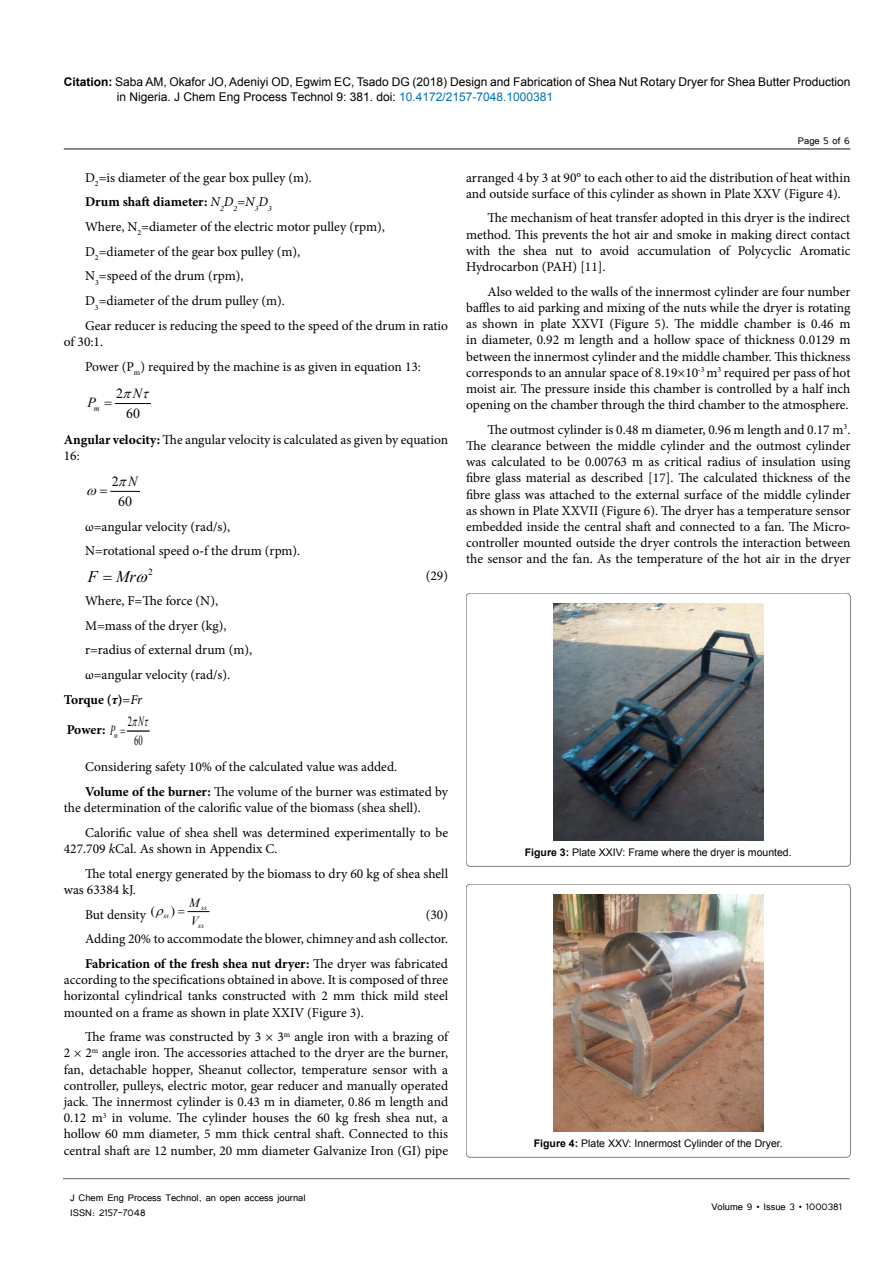
<style>
.page{position:relative;width:893px;height:1263px;background:#fff}
.page>*{position:absolute;margin:0;border:0;box-sizing:border-box;transform-origin:0 0}
.t1{font:italic 16.2px "Times New Roman";color:#000}
.t2{font:13.95px/19.6px "Times New Roman";color:#000}
.t3{font:italic 13.95px "Times New Roman";color:#000}
.t4{font:13.8px/19.5px "Times New Roman";color:#000;text-align:center;scale:.62 1}
.t5{font:13.8px "Times New Roman";color:#000}
.t6{font:italic 13.8px "Times New Roman";color:#000}
.heading_3{font:13.5px/16.2px "Minion Pro";color:#000}
.t7{font:700 13.5px "Minion Pro";letter-spacing:-.005em;color:#000}
.t8{font:12.6px "Times New Roman";color:#000}
.t9{font:italic 12.6px/17.9px "Times New Roman";color:#000}
.t10{font:12px/15px "Arial";color:#000}
.t11{font:12px/14.4px "Tunga";color:#000}
.t12{font:10.5px "Arial";color:#000}
.t13{font:9.3px "Times New Roman";color:#000}
.t14{font:italic 7.95px "Times New Roman";color:#000}
.t15{font:italic 7.95px "Times New Roman";color:#000;scale:.62 1}
.t16{font:italic 7.35px "Times New Roman";color:#000}
.s1{font-weight:700}
.s2{color:#0072bc}
.s3{font-weight:400;font-style:italic}
.s4{font-style:italic}
.s5{font-weight:400}
.s6{font-family:"Times New Roman";font-weight:400;font-style:italic;font-size:13.8px}
</style>
<div class="page">
<hr style="left:64px;top:148px;width:786px;height:2px;background:#636466">
<hr style="left:63px;top:1178px;width:787px;height:1px;background:#636466">
<hr style="left:115px;top:403px;width:35px;height:1px;background:#000">
<div style="left:466px;top:593px;width:384px;height:273px;border:1px solid #010000;border-radius:4px"></div>
<img style="left:553px;top:603px;width:210px;height:237px">
<div style="left:466px;top:884px;width:384px;height:273px;border:1px solid #010000;border-radius:4px"></div>
<img style="left:553px;top:894px;width:210px;height:237px">
<svg style="left:110px;top:490px;width:29px;height:2px"></svg>
<svg style="left:127px;top:730px;width:22px;height:2px"></svg>
<svg style="left:187px;top:911px;width:22px;height:2px"></svg>
<p class="t10" style="left:117px;top:74px;width:735px;text-indent:-53px"><span class="s1">Citation:</span> Saba AM, Okafor JO, Adeniyi OD, Egwim EC, Tsado DG (2018) Design and Fabrication of Shea Nut Rotary Dryer for Shea Butter Production in Nigeria. J Chem Eng Process Technol 9: 381. doi: <span class="s2">10.4172/2157-7048.1000381</span></p>
<p class="heading_3" style="left:85px;top:169px;width:228px">D<sub>2</sub>=is diameter of the gear box pulley (m).</p>
<p class="t7" style="left:85px;top:192px;width:188px">Drum shaft diameter: <span class="s3">N</span><sub>2</sub><span class="s3">D</span><sub>2</sub><span class="s3">=N</span><sub>3</sub><span class="s3">D</span><sub>3</sub></p>
<p class="heading_3" style="left:85px;top:219px;width:301px">Where, N<sub>2</sub>=diameter of the electric motor pulley (rpm),</p>
<p class="heading_3" style="left:85px;top:243px;width:217px">D<sub>2</sub>=diameter of the gear box pulley (m),</p>
<p class="heading_3" style="left:85px;top:268px;width:160px">N<sub>3</sub>=speed of the drum (rpm),</p>
<p class="heading_3" style="left:85px;top:293px;width:201px">D<sub>3</sub>=diameter of the drum pulley (m).</p>
<p class="heading_3" style="left:64px;top:317px;width:386px;text-indent:21px">Gear reducer is reducing the speed to the speed of the drum in ratio of 30:1.</p>
<p class="heading_3" style="left:85px;top:358px;width:337px">Power (P<sub>m</sub>) required by the machine is as given in equation 13:</p>
<p class="t5" style="left:116px;top:384px;width:8px">2</p>
<p class="t5" style="left:126px;top:404px;width:15px">60</p>
<p class="t6" style="left:133px;top:384px;width:11px">N</p>
<p class="t6" style="left:88px;top:393px;width:10px">P</p>
<p class="heading_3" style="left:64px;top:432px;width:386px"><span class="s1">Angular velocity:</span> The angular velocity is calculated as given by equation<br>16:</p>
<p class="t2" style="left:118px;top:471px;width:15px;text-indent:-7px">2<br>60</p>
<p class="t14" style="left:94px;top:402px;width:7px">m</p>
<p class="t3" style="left:128px;top:472px;width:11px">N</p>
<p class="heading_3" style="left:85px;top:518px;width:147px">ω=angular velocity (rad/s),</p>
<p class="heading_3" style="left:85px;top:543px;width:217px">N=rotational speed o<span class="s1">-</span>f the drum (rpm).</p>
<p class="t13" style="left:148px;top:565px;width:6px">2</p>
<p class="t1" style="left:88px;top:565px;width:49px">F Mr</p>
<p class="heading_3" style="left:426px;top:568px;width:24px">(29)</p>
<p class="heading_3" style="left:85px;top:592px;width:135px">Where, F=The force (N),</p>
<p class="heading_3" style="left:85px;top:617px;width:143px">M=mass of the dryer (kg),</p>
<p class="heading_3" style="left:85px;top:642px;width:169px">r=radius of external drum (m),</p>
<p class="heading_3" style="left:85px;top:667px;width:147px">ω=angular velocity (rad/s).</p>
<p class="t7" style="left:64px;top:690px;width:80px">Torque (<span class="s4">τ</span>)<span class="s5">=</span><span class="s3">Fr</span></p>
<p class="t7" style="left:67px;top:720px;width:50px">Power: <span class="s6">P</span></p>
<p class="t4" style="left:128px;top:711px;width:27px">2 <span class="s4">N<br></span>60</p>
<p class="t15" style="left:114px;top:730px;width:7px">m</p>
<p class="heading_3" style="left:85px;top:759px;width:314px">Considering safety 10% of the calculated value was added.</p>
<p class="heading_3" style="left:64px;top:783px;width:386px;text-indent:21px"><span class="s1">Volume of the burner:</span> The volume of the burner was estimated by the determination of the calorific value of the biomass (shea shell).</p>
<p class="heading_3" style="left:64px;top:824px;width:386px;text-indent:21px">Calorific value of shea shell was determined experimentally to be<br>427.709 <span class="s4">k</span>Cal. As shown in Appendix C.</p>
<p class="heading_3" style="left:64px;top:865px;width:386px;text-indent:21px">The total energy generated by the biomass to dry 60 kg of shea shell was 63384 kJ.</p>
<p class="heading_3" style="left:85px;top:906px;width:62px">But density</p>
<p class="t8" style="left:151px;top:902px;width:26px">( )</p>
<p class="t16" style="left:201px;top:902px;width:7px">ss</p>
<p class="t9" style="left:189px;top:893px;width:12px">M<br>V</p>
<p class="heading_3" style="left:426px;top:906px;width:24px">(30)</p>
<p class="heading_3" style="left:85px;top:931px;width:365px">Adding 20% to accommodate the blower, chimney and ash collector.</p>
<p class="heading_3" style="left:64px;top:955px;width:386px;text-align:justify;text-indent:21px"><span class="s1">Fabrication of the fresh shea nut dryer:</span> The dryer was fabricated according to the specifications obtained in above. It is composed of three horizontal cylindrical tanks constructed with 2 mm thick mild steel mounted on a frame as shown in plate XXIV (Figure 3).</p>
<p class="heading_3" style="left:64px;top:1029px;width:386px;text-align:justify;text-indent:21px">The frame was constructed by 3 × 3<sup>m</sup> angle iron with a brazing of 2 × 2<sup>m</sup> angle iron. The accessories attached to the dryer are the burner, fan, detachable hopper, Sheanut collector, temperature sensor with a controller, pulleys, electric motor, gear reducer and manually operated jack. The innermost cylinder is 0.43 m in diameter, 0.86 m length and 0.12 m<sup>3</sup> in volume. The cylinder houses the 60 kg fresh shea nut, a hollow 60 mm diameter, 5 mm thick central shaft. Connected to this central shaft are 12 number, 20 mm diameter Galvanize Iron (GI) pipe</p>
<p class="t16" style="left:163px;top:910px;width:7px">ss</p>
<p class="t16" style="left:198px;top:920px;width:7px">ss</p>
<p class="t11" style="left:70px;top:1190px;width:237px">J Chem Eng Process Technol, an open access journal<br>ISSN: 2157-7048</p>
<p class="t11" style="left:798px;top:133px;width:54px">Page 5 of 6</p>
<p class="heading_3" style="left:466px;top:169px;width:386px">arranged 4 by 3 at 90° to each other to aid the distribution of heat within and outside surface of this cylinder as shown in Plate XXV (Figure 4).</p>
<p class="heading_3" style="left:466px;top:210px;width:386px;text-align:justify;text-indent:21px">The mechanism of heat transfer adopted in this dryer is the indirect method. This prevents the hot air and smoke in making direct contact with the shea nut to avoid accumulation of Polycyclic Aromatic Hydrocarbon (PAH) [11].</p>
<p class="heading_3" style="left:466px;top:283px;width:386px;text-align:justify;text-indent:21px">Also welded to the walls of the innermost cylinder are four number baffles to aid parking and mixing of the nuts while the dryer is rotating as shown in plate XXVI (Figure 5). The middle chamber is 0.46 m in diameter, 0.92 m length and a hollow space of thickness 0.0129 m between the innermost cylinder and the middle chamber. This thickness corresponds to an annular space of 8.19×10<sup>-</sup><sup>3</sup> m<sup>3</sup> required per pass of hot moist air. The pressure inside this chamber is controlled by a half inch opening on the chamber through the third chamber to the atmosphere.</p>
<p class="heading_3" style="left:466px;top:421px;width:386px;text-align:justify;text-indent:21px">The outmost cylinder is 0.48 m diameter, 0.96 m length and 0.17 m<sup>3</sup>.<br>The clearance between the middle cylinder and the outmost cylinder was calculated to be 0.00763 m as critical radius of insulation using fibre glass material as described [17]. The calculated thickness of the fibre glass was attached to the external surface of the middle cylinder as shown in Plate XXVII (Figure 6). The dryer has a temperature sensor embedded inside the central shaft and connected to a fan. The Micro&shy;controller mounted outside the dryer controls the interaction between the sensor and the fan. As the temperature of the hot air in the dryer</p>
<p class="t12" style="left:525px;top:846px;width:268px"><span class="s1">Figure 3:</span> Plate XXIV: Frame where the dryer is mounted.</p>
<p class="t12" style="left:534px;top:1137px;width:250px"><span class="s1">Figure 4:</span> Plate XXV: Innermost Cylinder of the Dryer.</p>
<p class="t11" style="left:711px;top:1199px;width:132px">Volume 9 • Issue 3 • 1000381</p>
</div>
